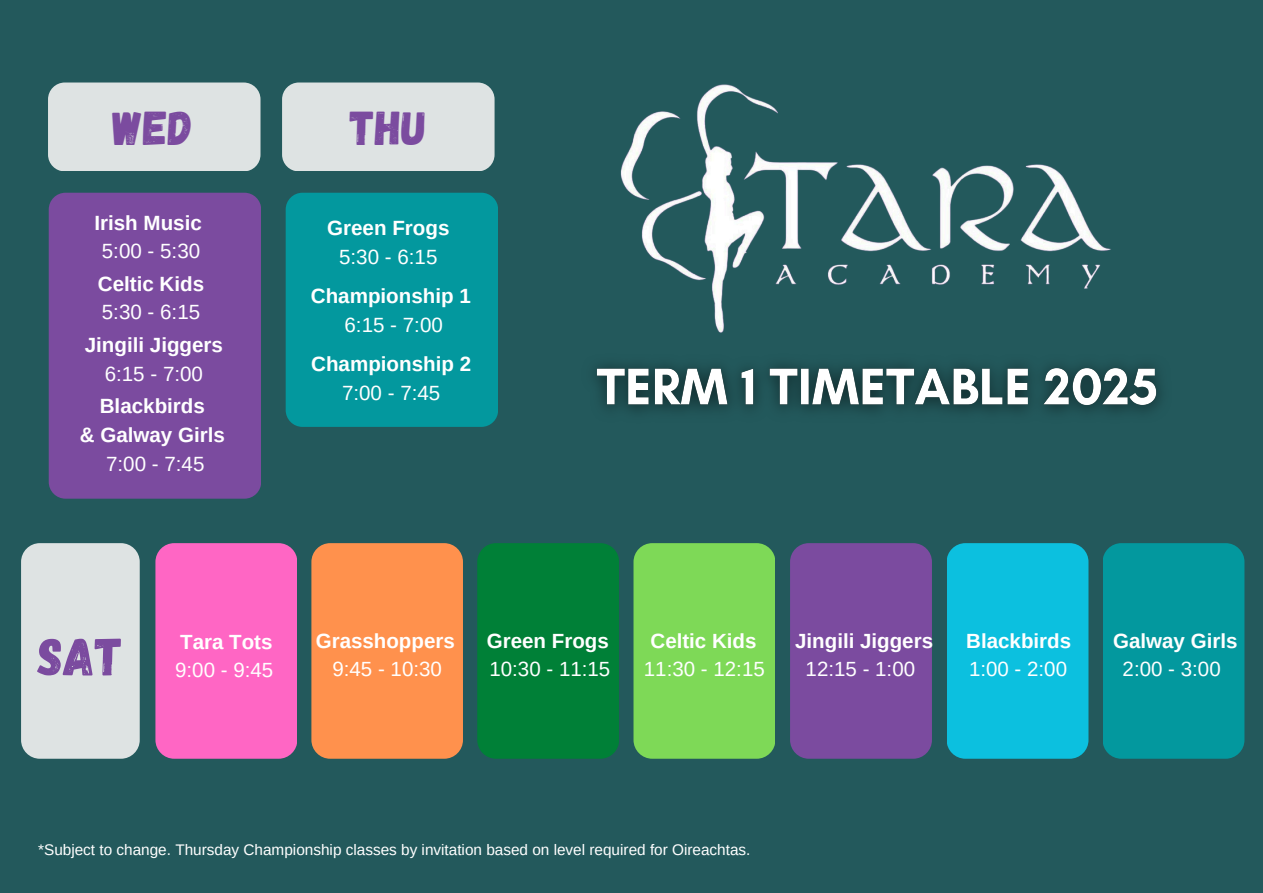
<style>
.page{position:relative;width:1263px;height:893px;background:#23595c}
.page>*{position:absolute;margin:0;border:0;box-sizing:border-box;transform-origin:0 0}
.t1{font:53.1px "Gagalin";color:#7b4b9f}
.t2{font:47.4px "Gagalin";color:#7b4b9f}
.t3{font:700 20.55px/28.7px "Arimo";color:#fff;text-align:center}
.t4{font:20.55px/28.7px "Arimo";color:#fff}
.t5{font:15.3px "Arimo";color:#fff}
.s1{font-weight:400}
.s2{font-weight:700}
</style>
<div class="page">
<div style="left:48px;top:82px;width:212px;height:89px;background:#dee3e3;border-radius:17px"></div>
<div style="left:282px;top:82px;width:212px;height:89px;background:#dee3e3;border-radius:17px"></div>
<div style="left:21px;top:543px;width:119px;height:215px;background:#dee3e3;border-radius:19px"></div>
<div style="left:49px;top:193px;width:212px;height:306px;background:#7b4b9f;border-radius:17px"></div>
<div style="left:286px;top:193px;width:212px;height:234px;background:#03989e;border-radius:17px"></div>
<div style="left:155px;top:543px;width:142px;height:215px;background:#ff66c4;border-radius:19px"></div>
<div style="left:311px;top:543px;width:152px;height:215px;background:#ff914d;border-radius:19px"></div>
<div style="left:477px;top:543px;width:142px;height:215px;background:#008037;border-radius:19px"></div>
<div style="left:790px;top:543px;width:142px;height:215px;background:#7b4b9f;border-radius:19px"></div>
<div style="left:946px;top:543px;width:142px;height:215px;background:#0cc0df;border-radius:19px"></div>
<img style="left:620px;top:84px;width:491px;height:249px">
<div style="left:633px;top:543px;width:142px;height:215px;background:#7ed957;border-radius:19px"></div>
<div style="left:1102px;top:543px;width:142px;height:215px;background:#03989e;border-radius:19px"></div>
<img style="left:596px;top:365px;width:565px;height:47px">
<h3 class="t2" style="left:113px;top:98px;width:81px">WED</h3>
<h4 class="t2" style="left:350px;top:98px;width:78px">THU</h4>
<h4 class="t3" style="left:94px;top:208px;width:109px">Irish Music<br><span class="s1">5:00 - 5:30</span></h4>
<h4 class="t3" style="left:327px;top:214px;width:124px">Green Frogs<br><span class="s1">5:30 - 6:15</span></h4>
<h4 class="t3" style="left:98px;top:269px;width:108px;text-align:left">Celtic Kids<br><span class="s1">5:30 - 6:15</span></h4>
<h4 class="t3" style="left:85px;top:330px;width:140px">Jingili Jiggers<br><span class="s1">6:15 - 7:00</span></h4>
<p class="t3" style="left:80px;top:392px;width:147px">Blackbirds<br>&amp; Galway Girls<br><span class="s1">7:00 - 7:45</span></p>
<h3 class="t3" style="left:311px;top:281px;width:162px">Championship 1<br><span class="s1">6:15 - 7:00</span></h3>
<h4 class="t3" style="left:311px;top:349px;width:162px">Championship 2<br><span class="s1">7:00 - 7:45</span></h4>
<h4 class="t1" style="left:38px;top:622px;width:87px">SAT</h4>
<h4 class="t4" style="left:175px;top:627px;width:100px"><span class="s2">Tara Tots<br></span>9:00 - 9:45</h4>
<h4 class="t3" style="left:316px;top:626px;width:141px">Grasshoppers<br><span class="s1">9:45 - 10:30</span></h4>
<h4 class="t4" style="left:487px;top:626px;width:125px"><span class="s2">Green Frogs<br></span>10:30 - 11:15</h4>
<h2 class="t3" style="left:795px;top:626px;width:139px">Jingili Jiggers<br><span class="s1">12:15 - 1:00</span></h2>
<h4 class="t3" style="left:966px;top:626px;width:106px;text-align:left">Blackbirds<br><span class="s1">1:00 - 2:00</span></h4>
<h4 class="t4" style="left:644px;top:626px;width:122px;text-align:center"><span class="s2">Celtic Kids<br></span>11:30 - 12:15</h4>
<h4 class="t3" style="left:1113px;top:626px;width:126px">Galway Girls<br><span class="s1">2:00 - 3:00</span></h4>
<h4 class="t5" style="left:38px;top:840px;width:714px">*Subject to change. Thursday Championship classes by invitation based on level required for Oireachtas.</h4>
</div>
